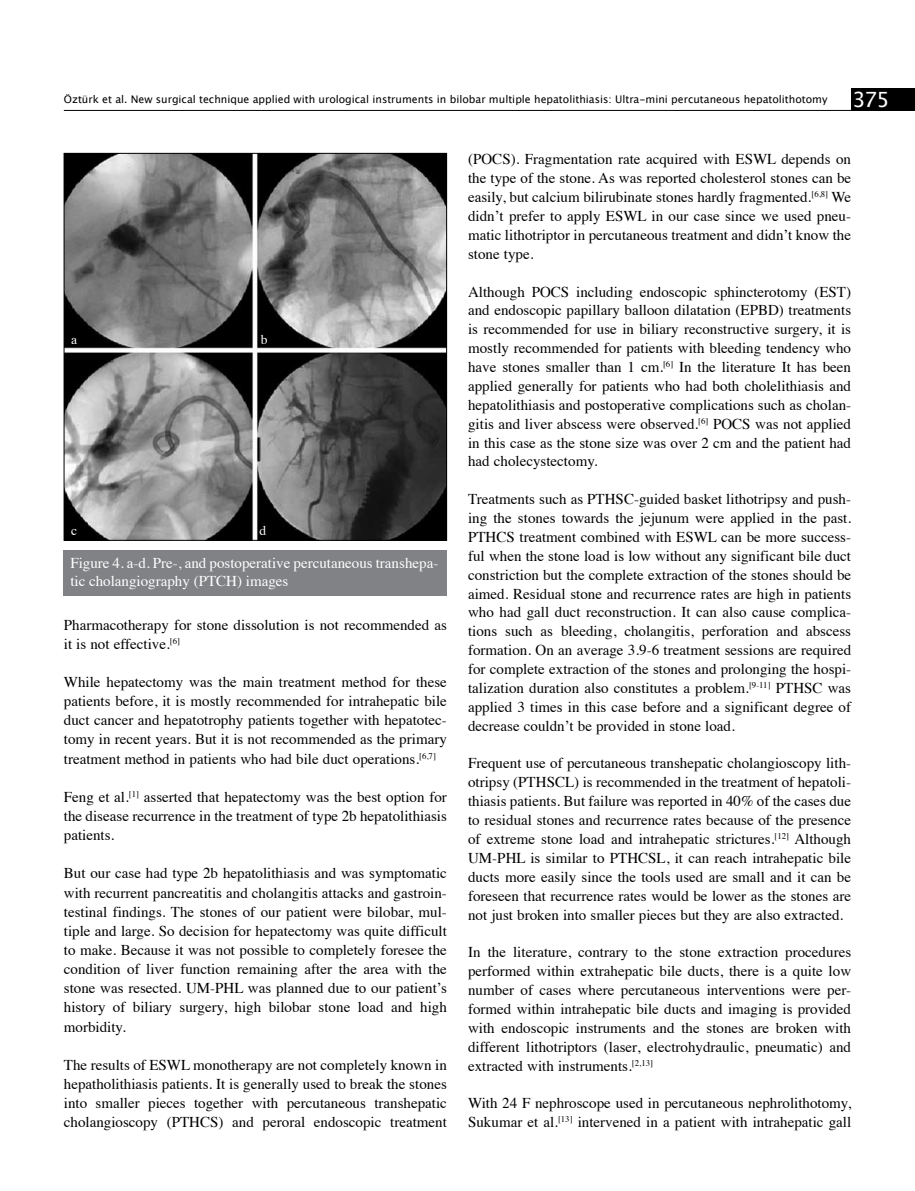
<style>
.page{position:relative;width:915px;height:1191px;background:#fff}
.page>*{position:absolute;margin:0;border:0;box-sizing:border-box;transform-origin:0 0}
.t1{font:15px/18.9px "Times";color:#000;text-align:justify}
.t2{font:15px/18px "Times";color:#fff}
.t3{font:13.5px "Times";color:#fff}
.t4{font:10.5px "Lucida Grande";color:#000}
.s1{font-size:21px;color:#fff}
</style>
<div class="page">
<hr style="left:64px;top:110px;width:786px;height:1px;background:#000">
<div style="left:850px;top:88px;width:64px;height:23px;background:#000"></div>
<img style="left:66px;top:155px;width:378px;height:383px">
<div style="left:64px;top:153px;width:382px;height:387px;border:1px solid #000"></div>
<div style="left:64px;top:550px;width:383px;height:46px;background:#808285"></div>
<p class="t4" style="left:64px;top:94px;width:827px">Öztürk et al. New surgical technique applied with urological instruments in bilobar multiple hepatolithiasis: Ultra-mini percutaneous hepatolithotomy <span class="s1">375</span></p>
<p class="t3" style="left:71px;top:326px;width:7px">a</p>
<p class="t3" style="left:260px;top:326px;width:8px">b</p>
<p class="t3" style="left:71px;top:518px;width:7px">c</p>
<p class="t3" style="left:259px;top:518px;width:8px">d</p>
<p class="t2" style="left:70px;top:552px;width:369px">Figure 4. a-d. Pre-, and postoperative percutaneous transhepa&shy;tic cholangiography (PTCH) images</p>
<p class="t1" style="left:64px;top:613px;width:384px">Pharmacotherapy for stone dissolution is not recommended as it is not effective.<sup>[6]</sup></p>
<p class="t1" style="left:64px;top:671px;width:384px">While hepatectomy was the main treatment method for these patients before, it is mostly recommended for intrahepatic bile duct cancer and hepatotrophy patients together with hepatotec&shy;tomy in recent years. But it is not recommended as the primary treatment method in patients who had bile duct operations.<sup>[6,7]</sup></p>
<p class="t1" style="left:64px;top:786px;width:384px">Feng et al.<sup>[1]</sup> asserted that hepatectomy was the best option for the disease recurrence in the treatment of type 2b hepatolithiasis patients.</p>
<p class="t1" style="left:64px;top:862px;width:384px">But our case had type 2b hepatolithiasis and was symptomatic with recurrent pancreatitis and cholangitis attacks and gastroin&shy;testinal findings. The stones of our patient were bilobar, mul&shy;tiple and large. So decision for hepatectomy was quite difficult to make. Because it was not possible to completely foresee the condition of liver function remaining after the area with the stone was resected. UM-PHL was planned due to our patient’s history of biliary surgery, high bilobar stone load and high morbidity.</p>
<p class="t1" style="left:64px;top:1054px;width:384px">The results of ESWL monotherapy are not completely known in hepatholithiasis patients. It is generally used to break the stones into smaller pieces together with percutaneous transhepatic cholangioscopy (PTHCS) and peroral endoscopic treatment</p>
<p class="t1" style="left:468px;top:149px;width:384px">(POCS). Fragmentation rate acquired with ESWL depends on the type of the stone. As was reported cholesterol stones can be easily, but calcium bilirubinate stones hardly fragmented.<sup>[6,8]</sup> We didn’t prefer to apply ESWL in our case since we used pneu&shy;matic lithotriptor in percutaneous treatment and didn’t know the stone type.</p>
<p class="t1" style="left:468px;top:281px;width:384px">Although POCS including endoscopic sphincterotomy (EST) and endoscopic papillary balloon dilatation (EPBD) treatments is recommended for use in biliary reconstructive surgery, it is mostly recommended for patients with bleeding tendency who have stones smaller than 1 cm.<sup>[6]</sup> In the literature It has been applied generally for patients who had both cholelithiasis and hepatolithiasis and postoperative complications such as cholan&shy;gitis and liver abscess were observed.<sup>[6]</sup> POCS was not applied in this case as the stone size was over 2 cm and the patient had had cholecystectomy.</p>
<p class="t1" style="left:468px;top:488px;width:384px">Treatments such as PTHSC-guided basket lithotripsy and push&shy;ing the stones towards the jejunum were applied in the past.<br>PTHCS treatment combined with ESWL can be more success&shy;ful when the stone load is low without any significant bile duct constriction but the complete extraction of the stones should be aimed. Residual stone and recurrence rates are high in patients who had gall duct reconstruction. It can also cause complica&shy;tions such as bleeding, cholangitis, perforation and abscess formation. On an average 3.9-6 treatment sessions are required for complete extraction of the stones and prolonging the hospi&shy;talization duration also constitutes a problem.<sup>[9-11]</sup> PTHSC was applied 3 times in this case before and a significant degree of decrease couldn’t be provided in stone load.</p>
<p class="t1" style="left:468px;top:752px;width:384px">Frequent use of percutaneous transhepatic cholangioscopy lith&shy;otripsy (PTHSCL) is recommended in the treatment of hepatoli&shy;thiasis patients. But failure was reported in 40% of the cases due to residual stones and recurrence rates because of the presence of extreme stone load and intrahepatic strictures.<sup>[12]</sup> Although UM-PHL is similar to PTHCSL, it can reach intrahepatic bile ducts more easily since the tools used are small and it can be foreseen that recurrence rates would be lower as the stones are not just broken into smaller pieces but they are also extracted.</p>
<p class="t1" style="left:468px;top:941px;width:384px">In the literature, contrary to the stone extraction procedures performed within extrahepatic bile ducts, there is a quite low number of cases where percutaneous interventions were per&shy;formed within intrahepatic bile ducts and imaging is provided with endoscopic instruments and the stones are broken with different lithotriptors (laser, electrohydraulic, pneumatic) and extracted with instruments.<sup>[2,13]</sup></p>
<p class="t1" style="left:468px;top:1092px;width:384px">With 24 F nephroscope used in percutaneous nephrolithotomy,<br>Sukumar et al.<sup>[13]</sup> intervened in a patient with intrahepatic gall</p>
</div>
